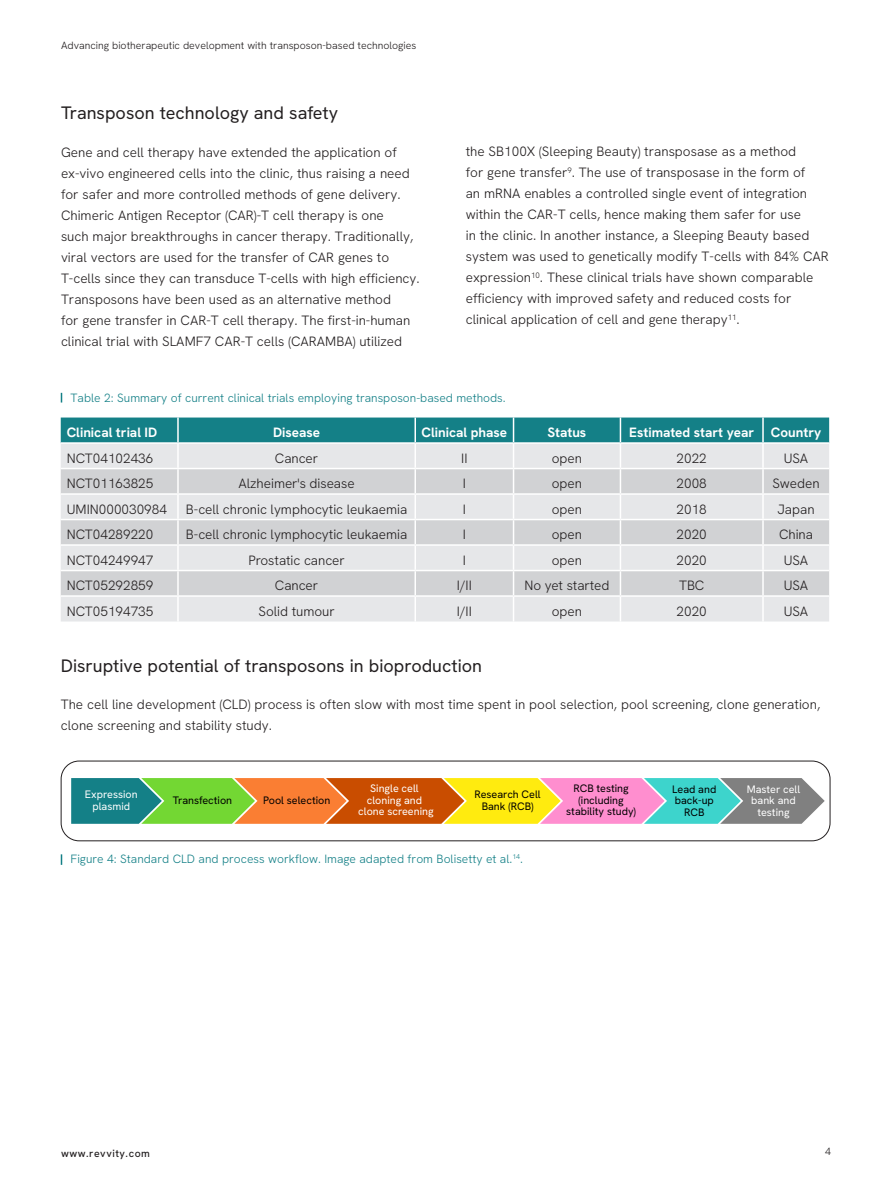
<style>
.page{position:relative;width:891px;height:1188px;background:#fff}
.page>*{position:absolute;margin:0;border:0;box-sizing:border-box;transform-origin:0 0}
.Intro_Subhead{font:18px "Hanken Grotesk";color:#231f20}
.t1{font:300 13.5px/21px "Hanken Grotesk";color:#231f20}
.t2{font:700 13.5px "Hanken Grotesk";color:#fff}
.t3{font:300 12px "Hanken Grotesk";color:#148087}
.t4{font:10.8px/11.6px "Hanken Grotesk";color:#000;text-align:center}
.t5{font:10.8px/11.6px "Hanken Grotesk";color:#fff;text-align:center}
.t6{font:300 10.5px "Hanken Grotesk";color:#231f20}
.t7{font:500 10.5px "Hanken Grotesk";letter-spacing:.05em;color:#231f20}
</style>
<div class="page">
<svg style="left:61px;top:418px;width:768px;height:204px;background:#c7d5d7"></svg>
<hr style="left:763px;top:595px;width:66px;height:2px;background:#fff">
<hr style="left:762px;top:597px;width:2px;height:25px;background:#fff">
<div style="left:61px;top:761px;width:769px;height:80px;border:1px solid #231f20;border-radius:18px"></div>
<svg style="left:71px;top:778px;width:754px;height:46px;background:#ac9f64"></svg>
<p class="t6" style="left:61px;top:39px;width:357px">Advancing biotherapeutic development with transposon-based technologies</p>
<p class="Intro_Subhead" style="left:61px;top:101px;width:279px">Transposon technology and safety</p>
<p class="t1" style="left:61px;top:141px;width:360px">Gene and cell therapy have extended the application of ex-vivo engineered cells into the clinic, thus raising a need for safer and more controlled methods of gene delivery.<br>Chimeric Antigen Receptor (CAR)-T cell therapy is one<br>such major breakthroughs in cancer therapy. Traditionally, viral vectors are used for the transfer of CAR genes to T-cells since they can transduce T-cells with high efficiency.<br>Transposons have been used as an alternative method<br>for gene transfer in CAR-T cell therapy. The first-in-human clinical trial with SLAMF7 CAR-T cells (CARAMBA) utilized</p>
<p class="t1" style="left:466px;top:141px;width:365px">the SB100X (Sleeping Beauty) transposase as a method<br>for gene transfer<sup>9</sup>. The use of transposase in the form of<br>an mRNA enables a controlled single event of integration within the CAR-T cells, hence making them safer for use<br>in the clinic. In another instance, a Sleeping Beauty based system was used to genetically modify T-cells with 84% CAR expression<sup>10</sup>. These clinical trials have shown comparable efficiency with improved safety and reduced costs for clinical application of cell and gene therapy<sup>11</sup>.</p>
<p class="t3" style="left:71px;top:390px;width:437px">Table 2: Summary of current clinical trials employing transposon-based methods.</p>
<p class="t2" style="left:67px;top:424px;width:92px">Clinical trial ID</p>
<p class="t2" style="left:273px;top:424px;width:49px">Disease</p>
<p class="t2" style="left:422px;top:424px;width:87px">Clinical phase</p>
<p class="t2" style="left:548px;top:424px;width:40px">Status</p>
<p class="t2" style="left:629px;top:424px;width:126px">Estimated start year</p>
<p class="t2" style="left:771px;top:424px;width:52px">Country</p>
<p class="t1" style="left:67px;top:447px;width:88px">NCT04102436</p>
<p class="t1" style="left:275px;top:447px;width:45px">Cancer</p>
<p class="t1" style="left:461px;top:447px;width:8px">II</p>
<p class="t1" style="left:552px;top:447px;width:32px">open</p>
<p class="t1" style="left:677px;top:447px;width:32px">2022</p>
<p class="t1" style="left:784px;top:447px;width:26px">USA</p>
<p class="t1" style="left:67px;top:473px;width:88px">NCT01163825</p>
<p class="t1" style="left:239px;top:473px;width:118px">Alzheimer's disease</p>
<p class="t1" style="left:463px;top:473px;width:5px">I</p>
<p class="t1" style="left:552px;top:473px;width:32px">open</p>
<p class="t1" style="left:677px;top:473px;width:32px">2008</p>
<p class="t1" style="left:773px;top:473px;width:49px">Sweden</p>
<p class="t1" style="left:67px;top:498px;width:102px">UMIN000030984</p>
<p class="t1" style="left:186px;top:498px;width:223px">B-cell chronic lymphocytic leukaemia</p>
<p class="t1" style="left:463px;top:498px;width:5px">I</p>
<p class="t1" style="left:552px;top:498px;width:32px">open</p>
<p class="t1" style="left:677px;top:498px;width:32px">2018</p>
<p class="t1" style="left:778px;top:498px;width:39px">Japan</p>
<p class="t1" style="left:67px;top:524px;width:88px">NCT04289220</p>
<p class="t1" style="left:186px;top:524px;width:223px">B-cell chronic lymphocytic leukaemia</p>
<p class="t1" style="left:463px;top:524px;width:5px">I</p>
<p class="t1" style="left:552px;top:524px;width:32px">open</p>
<p class="t1" style="left:677px;top:524px;width:32px">2020</p>
<p class="t1" style="left:779px;top:524px;width:36px">China</p>
<p class="t1" style="left:67px;top:549px;width:88px">NCT04249947</p>
<p class="t1" style="left:248px;top:549px;width:98px">Prostatic cancer</p>
<p class="t1" style="left:463px;top:549px;width:5px">I</p>
<p class="t1" style="left:552px;top:549px;width:32px">open</p>
<p class="t1" style="left:677px;top:549px;width:32px">2020</p>
<p class="t1" style="left:784px;top:549px;width:26px">USA</p>
<p class="t1" style="left:67px;top:575px;width:88px">NCT05292859</p>
<p class="t1" style="left:275px;top:575px;width:45px">Cancer</p>
<p class="t1" style="left:457px;top:575px;width:16px">I/II</p>
<p class="t1" style="left:524px;top:575px;width:87px">No yet started</p>
<p class="t1" style="left:679px;top:575px;width:27px">TBC</p>
<p class="t1" style="left:784px;top:575px;width:26px">USA</p>
<p class="t1" style="left:67px;top:600px;width:88px">NCT05194735</p>
<p class="t1" style="left:258px;top:600px;width:78px">Solid tumour</p>
<p class="t1" style="left:457px;top:600px;width:16px">I/II</p>
<p class="t1" style="left:552px;top:600px;width:32px">open</p>
<p class="t1" style="left:677px;top:600px;width:32px">2020</p>
<p class="t1" style="left:784px;top:600px;width:26px">USA</p>
<p class="Intro_Subhead" style="left:61px;top:654px;width:423px">Disruptive potential of transposons in bioproduction</p>
<p class="t1" style="left:61px;top:694px;width:761px">The cell line development (CLD) process is often slow with most time spent in pool selection, pool screening, clone generation, clone screening and stability study.</p>
<p class="t5" style="left:85px;top:789px;width:54px">Expression plasmid</p>
<p class="t5" style="left:358px;top:782px;width:77px">Single cell cloning and clone screening</p>
<p class="t4" style="left:475px;top:789px;width:68px">Research Cell<br>Bank (RCB)</p>
<p class="t4" style="left:566px;top:782px;width:71px">RCB testing (including stability study)</p>
<p class="t4" style="left:672px;top:783px;width:46px">Lead and back-up<br>RCB</p>
<p class="t5" style="left:747px;top:783px;width:55px">Master cell bank and testing</p>
<p class="t4" style="left:173px;top:794px;width:61px">Transfection</p>
<p class="t4" style="left:263px;top:794px;width:69px">Pool selection</p>
<p class="t3" style="left:71px;top:851px;width:454px">Figure 4: Standard CLD and process workflow. Image adapted from Bolisetty et al.<sup>14</sup>.</p>
<p class="t7" style="left:61px;top:1147px;width:90px">www.revvity.com</p>
<p class="t6" style="left:825px;top:1145px;width:7px">4</p>
</div>
